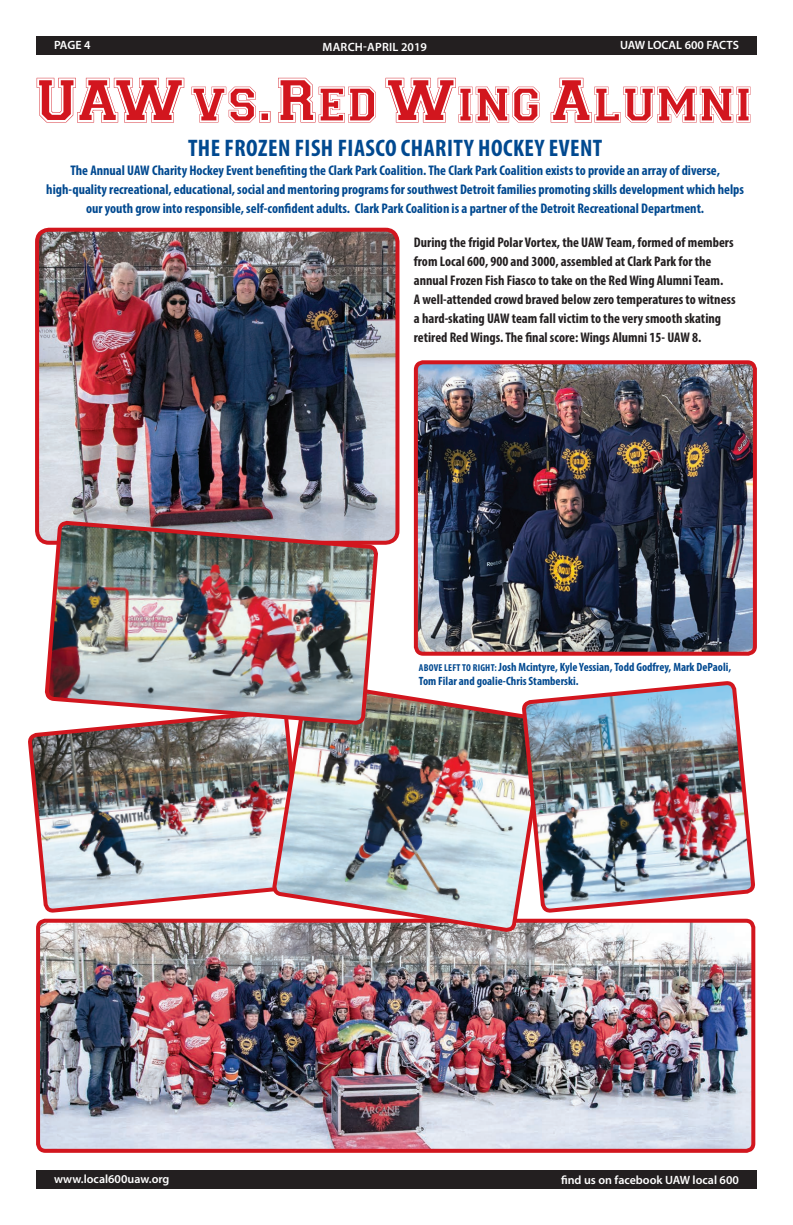
<style>
.page{position:relative;width:793px;height:1225px;background:#fff}
.page>*{position:absolute;margin:0;border:0;box-sizing:border-box;transform-origin:0 0}
.t1{font:53.5px "Collegiate FLF";color:#d2161e}
.t2{font:700 condensed 24px "Myriad Pro";letter-spacing:.02em;color:#014990}
.t3{font:700 condensed 14px/19px "Myriad Pro";color:#014990;text-align:center}
.t4{font:700 condensed 14px/19px "Myriad Pro";color:#231f20}
.t5{font:700 condensed 12px/14px "Myriad Pro";color:#014990}
.t6{font:600 12px "Myriad Pro";color:#fff}
.t7{font:600 12px "Myriad Pro";letter-spacing:.02em;color:#fff}
.s1{font-size:10px}
</style>
<div class="page">
<div style="left:36px;top:36px;width:720px;height:18px;background:#231f20"></div>
<div style="left:36px;top:1170px;width:720px;height:18px;background:#231f20"></div>
<img style="left:37px;top:230px;width:360px;height:312px">
<div style="left:35px;top:228px;width:364px;height:316px;border:4px solid #d2161e;border-radius:12px"></div>
<img style="left:418px;top:365px;width:333px;height:285px">
<div style="left:413px;top:360px;width:343px;height:295px;border:4px solid #d2161e;border-radius:7px"></div>
<img style="left:41px;top:936px;width:708px;height:211px">
<div style="left:36px;top:918px;width:718px;height:234px;border:4px solid #d2161e;border-radius:7px"></div>
<img style="left:29px;top:732px;width:273px;height:254px">
<img style="left:270px;top:691px;width:253px;height:245px">
<img style="left:523px;top:682px;width:230px;height:304px">
<img style="left:43px;top:518px;width:337px;height:274px">
<p class="t6" style="left:54px;top:37px;width:38px">PAGE 4</p>
<p class="t7" style="left:322px;top:39px;width:106px">MARCH-APRIL 2019</p>
<p class="t6" style="left:619px;top:37px;width:120px">UAW LOCAL 600 FACTS</p>
<p class="t1" style="left:37px;top:78px;width:718px">UAW vs. Red Wing Alumni</p>
<p class="t2" style="left:188px;top:133px;width:415px">THE FROZEN FISH FIASCO CHARITY HOCKEY EVENT</p>
<p class="t3" style="left:46px;top:160px;width:698px">The Annual UAW Charity Hockey Event benefiting the Clark Park Coalition. The Clark Park Coalition exists to provide an array of diverse, high-quality recreational, educational, social and mentoring programs for southwest Detroit families promoting skills development which helps our youth grow into responsible, self-confident adults. Clark Park Coalition is a partner of the Detroit Recreational Department.</p>
<p class="t4" style="left:413px;top:233px;width:323px">During the frigid Polar Vortex, the UAW Team, formed of members from Local 600, 900 and 3000, assembled at Clark Park for the annual Frozen Fish Fiasco to take on the Red Wing Alumni Team.<br>A well-attended crowd braved below zero temperatures to witness a hard-skating UAW team fall victim to the very smooth skating retired Red Wings. The final score: Wings Alumni 15- UAW 8.</p>
<p class="t5" style="left:418px;top:659px;width:313px"><span class="s1">ABOVE LEFT TO RIGHT:</span> Josh Mcintyre, Kyle Yessian, Todd Godfrey, Mark DePaoli,<br>Tom Filar and goalie-Chris Stamberski.</p>
<p class="t6" style="left:54px;top:1171px;width:117px">www.local600uaw.org</p>
<p class="t6" style="left:560px;top:1172px;width:179px">find us on facebook UAW local 600</p>
</div>
